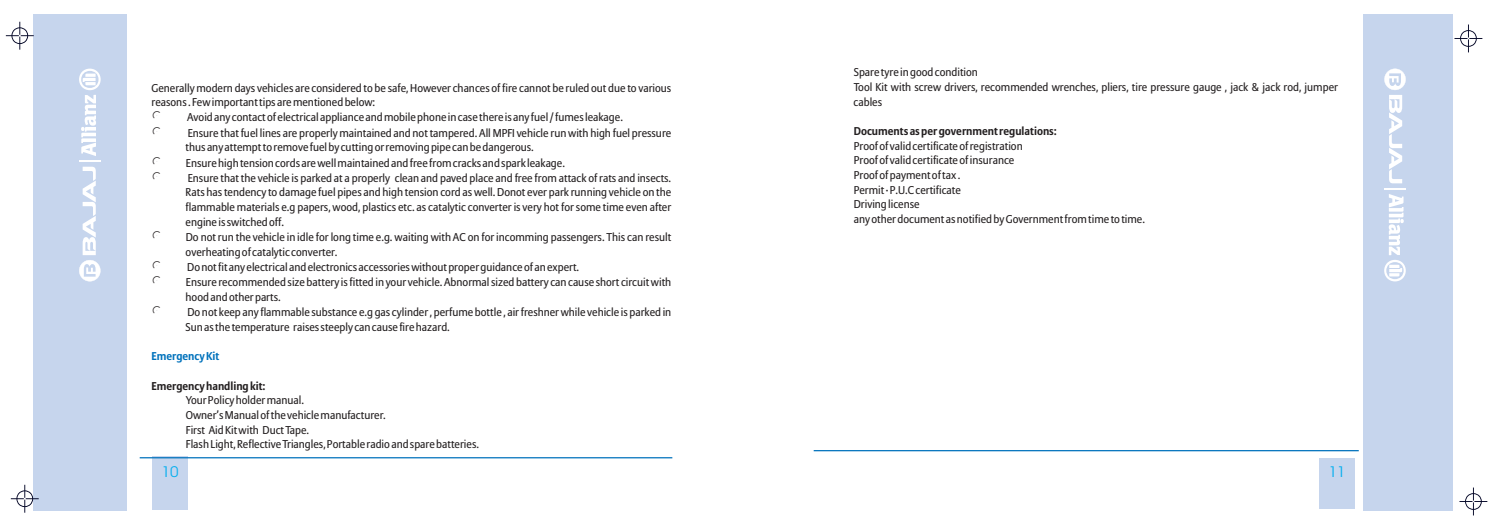
<style>
.page{position:relative;width:1489px;height:525px;background:#fff}
.page>*{position:absolute;margin:0;border:0;box-sizing:border-box;transform-origin:0 0}
.t1{font:15px "Avant Garde IT Cby BT";color:#00aeef}
.t2{font:11.25px/14.6px "Allianz Sans";color:#231f20}
.t3{font:700 11.25px "Allianz Sans";color:#231f20}
.t4{font:700 11.25px "Allianz Sans";color:#0072bc}
.t5{font:11.25px "Marlett";color:#231f20}
</style>
<div class="page">
<div style="left:152px;top:456px;width:35px;height:53px;background:#c6d5ed"></div>
<div style="left:1318px;top:458px;width:36px;height:50px;background:#c6d5ed"></div>
<div style="left:1363px;top:14px;width:89px;height:496px;background:#c6d5ed"></div>
<div style="left:33px;top:14px;width:93px;height:496px;background:#c6d5ed"></div>
<hr style="left:140px;top:457px;width:532px;height:1px;background:#0072bc">
<hr style="left:813px;top:450px;width:545px;height:1px;background:#0072bc">
<svg style="left:6px;top:22px;width:28px;height:28px"></svg>
<svg style="left:1454px;top:24px;width:28px;height:28px"></svg>
<svg style="left:11px;top:484px;width:28px;height:28px"></svg>
<svg style="left:1459px;top:487px;width:28px;height:28px"></svg>
<svg style="left:79px;top:167px;width:22px;height:115px"></svg>
<svg style="left:79px;top:69px;width:22px;height:92px"></svg>
<svg style="left:1384px;top:68px;width:22px;height:115px"></svg>
<svg style="left:1384px;top:189px;width:21px;height:92px"></svg>
<p class="t2" style="left:151px;top:81px;width:521px">Generally modern days vehicles are considered to be safe, However chances of fire cannot be ruled out due to various</p>
<p class="t5" style="left:151px;top:111px;width:69px">●</p>
<p class="t2" style="left:151px;top:96px;width:225px">reasons . Few important tips are mentioned below:</p>
<p class="t5" style="left:151px;top:126px;width:69px">●</p>
<p class="t2" style="left:187px;top:111px;width:485px;line-height:15.2px">Avoid any contact of electrical appliance and mobile phone in case there is any fuel / fumes leakage.<br>Ensure that fuel lines are properly maintained and not tampered. All MPFI vehicle run with high fuel pressure</p>
<p class="t5" style="left:151px;top:156px;width:69px">●</p>
<p class="t5" style="left:151px;top:171px;width:69px">●</p>
<p class="t5" style="left:151px;top:230px;width:69px">●</p>
<p class="t5" style="left:151px;top:260px;width:69px">●</p>
<p class="t5" style="left:151px;top:275px;width:69px">●</p>
<p class="t5" style="left:151px;top:305px;width:69px">●</p>
<p class="t2" style="left:186px;top:141px;width:350px">thus any attempt to remove fuel by cutting or removing pipe can be dangerous.</p>
<p class="t2" style="left:186px;top:156px;width:487px">Ensure high tension cords are well maintained and free from cracks and spark leakage.<br>Ensure that the vehicle is parked at a properly clean and paved place and free from attack of rats and insects.<br>Rats has tendency to damage fuel pipes and high tension cord as well. Donot ever park running vehicle on the flammable materials e.g papers, wood, plastics etc. as catalytic converter is very hot for some time even after</p>
<p class="t2" style="left:186px;top:215px;width:487px;line-height:15.2px">engine is switched off.<br>Do not run the vehicle in idle for long time e.g. waiting with AC on for incomming passengers. This can result</p>
<p class="t2" style="left:186px;top:245px;width:153px">overheating of catalytic converter.</p>
<p class="t2" style="left:186px;top:260px;width:487px;line-height:15.2px">Do not fit any electrical and electronics accessories without proper guidance of an expert.<br>Ensure recommended size battery is fitted in your vehicle. Abnormal sized battery can cause short circuit with</p>
<p class="t2" style="left:186px;top:290px;width:487px;line-height:15px">hood and other parts.<br>Do not keep any flammable substance e.g gas cylinder , perfume bottle , air freshner while vehicle is parked in<br>Sun as the temperature raises steeply can cause fire hazard.</p>
<p class="t4" style="left:151px;top:351px;width:69px">Emergency Kit</p>
<p class="t3" style="left:151px;top:380px;width:116px">Emergency handling kit:</p>
<p class="t2" style="left:186px;top:393px;width:295px">Your Policy holder manual.<br>Owner’s Manual of the vehicle manufacturer.<br>First Aid Kit with Duct Tape.<br>Flash Light, Reflective Triangles, Portable radio and spare batteries.</p>
<p class="t2" style="left:853px;top:66px;width:486px">Spare tyre in good condition<br>Tool Kit with screw drivers, recommended wrenches, pliers, tire pressure gauge , jack &amp; jack rod, jumper cables</p>
<p class="t3" style="left:853px;top:126px;width:205px">Documents as per government regulations:</p>
<p class="t2" style="left:853px;top:139px;width:293px">Proof of valid certificate of registration<br>Proof of valid certificate of insurance<br>Proof of payment of tax .<br>Permit · P.U.C certificate<br>Driving license<br>any other document as notified by Government from time to time.</p>
<h1 class="t1" style="left:162px;top:465px;width:18px">10</h1>
<h1 class="t1" style="left:1328px;top:465px;width:18px">11</h1>
</div>
